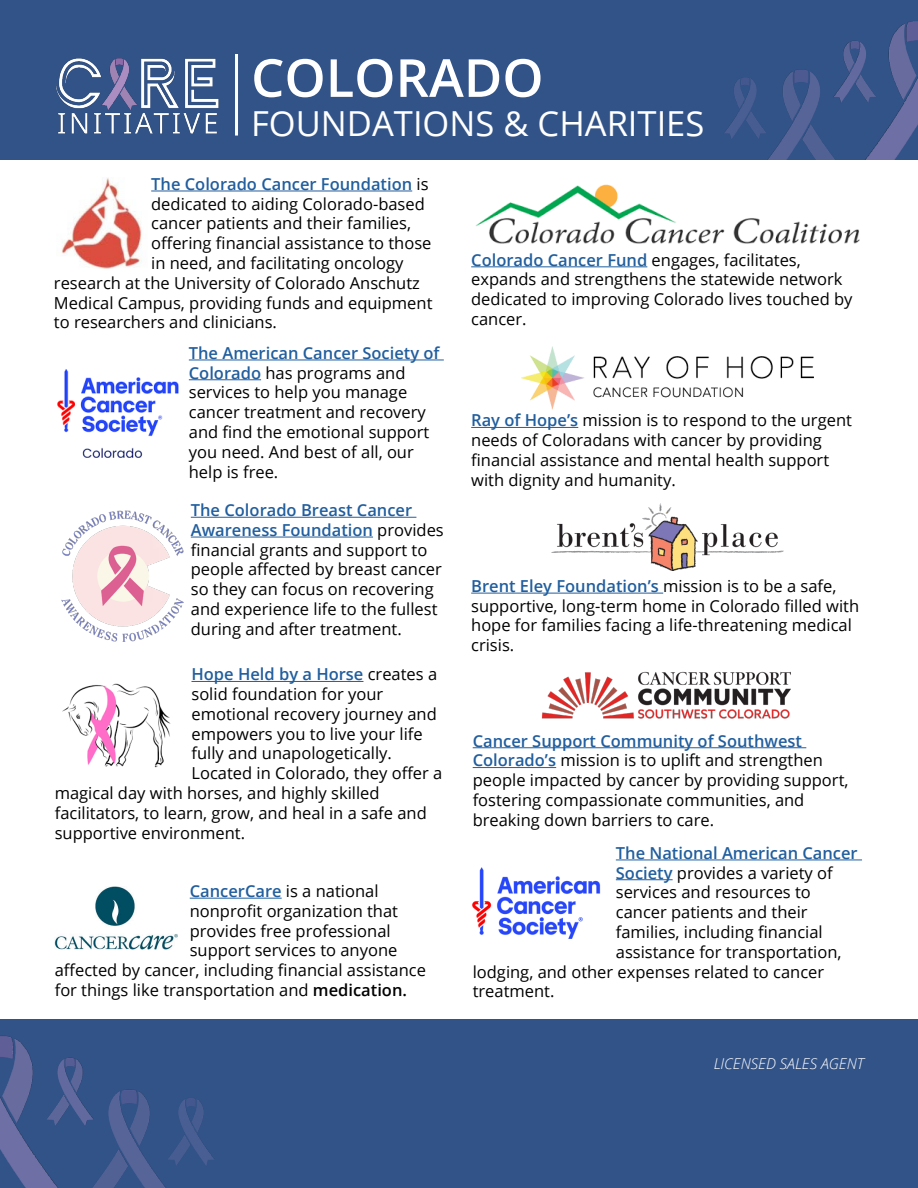
<style>
.page{position:relative;width:918px;height:1188px;background:#fff}
.page>*{position:absolute;margin:0;border:0;box-sizing:border-box;transform-origin:0 0}
.t1{font:600 52.5px "Open Sans";color:#fff}
.t2{font:34.5px "Open Sans";color:#fff}
.t3{font:16.5px/19.8px "Open Sans";color:#000}
.t4{font:600 16.5px "Open Sans";color:#215e9e}
.t5{font:italic 300 15px "Open Sans";color:#fff}
.s1{font-weight:400;color:#000}
.s2{font-weight:600;color:#215e9e}
.s3{font-weight:600}
</style>
<div class="page">
<div style="left:0;top:0;width:918px;height:160px;background:#325388"></div>
<img style="left:56px;top:58px;width:163px;height:76px">
<div style="left:0;top:1020px;width:918px;height:168px;background:#325388"></div>
<hr style="left:235px;top:54px;width:3px;height:82px;background:#fff">
<hr style="left:151px;top:191px;width:261px;height:1px;background:#215e9e">
<img style="left:61px;top:177px;width:81px;height:91px">
<hr style="left:471px;top:266px;width:176px;height:1px;background:#215e9e">
<img style="left:476px;top:184px;width:384px;height:60px">
<hr style="left:189px;top:360px;width:255px;height:1px;background:#215e9e">
<hr style="left:189px;top:379px;width:72px;height:1px;background:#215e9e">
<img style="left:57px;top:369px;width:122px;height:89px">
<hr style="left:471px;top:427px;width:107px;height:1px;background:#215e9e">
<img style="left:522px;top:346px;width:291px;height:68px">
<hr style="left:191px;top:517px;width:225px;height:1px;background:#215e9e">
<hr style="left:191px;top:537px;width:182px;height:1px;background:#215e9e">
<img style="left:61px;top:510px;width:123px;height:132px">
<hr style="left:471px;top:593px;width:192px;height:1px;background:#215e9e">
<img style="left:552px;top:503px;width:232px;height:68px">
<hr style="left:191px;top:681px;width:172px;height:1px;background:#215e9e">
<img style="left:62px;top:683px;width:109px;height:85px">
<hr style="left:473px;top:747px;width:333px;height:1px;background:#215e9e">
<hr style="left:473px;top:767px;width:83px;height:1px;background:#215e9e">
<img style="left:541px;top:671px;width:250px;height:48px">
<hr style="left:190px;top:898px;width:92px;height:1px;background:#215e9e">
<img style="left:55px;top:886px;width:123px;height:64px">
<hr style="left:616px;top:860px;width:246px;height:1px;background:#215e9e">
<hr style="left:616px;top:879px;width:57px;height:1px;background:#215e9e">
<img style="left:472px;top:868px;width:129px;height:70px">
<img style="left:725px;top:21px;width:193px;height:139px">
<img style="left:0;top:1036px;width:214px;height:152px">
<h1 class="t1" style="left:251px;top:42px;width:294px">COLORADO</h1>
<h2 class="t2" style="left:251px;top:100px;width:455px">FOUNDATIONS &amp; CHARITIES</h2>
<p class="t4" style="left:151px;top:172px;width:279px">The Colorado Cancer Foundation <span class="s1">is</span></p>
<p class="t3" style="left:151px;top:193px;width:275px">dedicated to aiding Colorado-based</p>
<p class="t3" style="left:151px;top:213px;width:261px">cancer patients and their families,</p>
<p class="t3" style="left:151px;top:233px;width:282px">offering financial assistance to those</p>
<p class="t3" style="left:151px;top:253px;width:254px">in need, and facilitating oncology</p>
<p class="t3" style="left:54px;top:272px;width:367px">research at the University of Colorado Anschutz</p>
<p class="t3" style="left:54px;top:292px;width:380px">Medical Campus, providing funds and equipment</p>
<p class="t3" style="left:54px;top:312px;width:225px">to researchers and clinicians.</p>
<p class="t3" style="left:189px;top:342px;width:252px"><span class="s2">The American Cancer Society of<br>Colorado</span> has programs and services to help you manage cancer treatment and recovery and find the emotional support you need. And best of all, our help is free.</p>
<p class="t3" style="left:191px;top:500px;width:254px"><span class="s2">The Colorado Breast Cancer<br>Awareness Foundation</span> provides financial grants and support to people affected by breast cancer so they can focus on recovering and experience life to the fullest during and after treatment.</p>
<p class="t4" style="left:191px;top:663px;width:247px">Hope Held by a Horse <span class="s1">creates a</span></p>
<p class="t3" style="left:191px;top:684px;width:193px">solid foundation for your</p>
<p class="t3" style="left:191px;top:704px;width:247px">emotional recovery journey and</p>
<p class="t3" style="left:191px;top:723px;width:233px">empowers you to live your life</p>
<p class="t3" style="left:191px;top:743px;width:202px">fully and unapologetically.</p>
<p class="t3" style="left:191px;top:763px;width:252px">Located in Colorado, they offer a</p>
<p class="t3" style="left:55px;top:783px;width:326px">magical day with horses, and highly skilled</p>
<p class="t3" style="left:55px;top:803px;width:374px">facilitators, to learn, grow, and heal in a safe and</p>
<p class="t3" style="left:55px;top:822px;width:192px">supportive environment.</p>
<p class="t3" style="left:190px;top:881px;width:190px"><span class="s2">CancerCare</span> is a national</p>
<p class="t3" style="left:190px;top:900px;width:210px">nonprofit organization that</p>
<p class="t3" style="left:190px;top:920px;width:202px">provides free professional</p>
<p class="t3" style="left:190px;top:940px;width:209px">support services to anyone</p>
<p class="t3" style="left:55px;top:960px;width:373px">affected by cancer, including financial assistance</p>
<p class="t3" style="left:55px;top:980px;width:354px">for things like transportation and <span class="s3">medication.</span></p>
<p class="t3" style="left:471px;top:249px;width:383px"><span class="s2">Colorado Cancer Fund</span> engages, facilitates, expands and strengthens the statewide network dedicated to improving Colorado lives touched by cancer.</p>
<p class="t3" style="left:471px;top:410px;width:382px"><span class="s2">Ray of Hope’s</span> mission is to respond to the urgent needs of Coloradans with cancer by providing financial assistance and mental health support with dignity and humanity.</p>
<p class="t3" style="left:471px;top:576px;width:389px"><span class="s2">Brent Eley Foundation’s</span> mission is to be a safe, supportive, long-term home in Colorado filled with hope for families facing a life-threatening medical crisis.</p>
<p class="t3" style="left:473px;top:730px;width:377px"><span class="s2">Cancer Support Community of Southwest Colorado’s</span> mission is to uplift and strengthen people impacted by cancer by providing support, fostering compassionate communities, and breaking down barriers to care.</p>
<p class="t4" style="left:616px;top:841px;width:243px">The National American Cancer</p>
<p class="t3" style="left:616px;top:862px;width:218px"><span class="s2">Society</span> provides a variety of</p>
<p class="t3" style="left:616px;top:882px;width:197px">services and resources to</p>
<p class="t3" style="left:616px;top:902px;width:193px">cancer patients and their</p>
<p class="t3" style="left:616px;top:922px;width:208px">families, including financial</p>
<p class="t3" style="left:616px;top:941px;width:227px">assistance for transportation,</p>
<p class="t3" style="left:473px;top:961px;width:353px">lodging, and other expenses related to cancer</p>
<p class="t3" style="left:473px;top:981px;width:83px">treatment.</p>
<p class="t5" style="left:714px;top:1053px;width:152px">LICENSED SALES AGENT</p>
</div>
